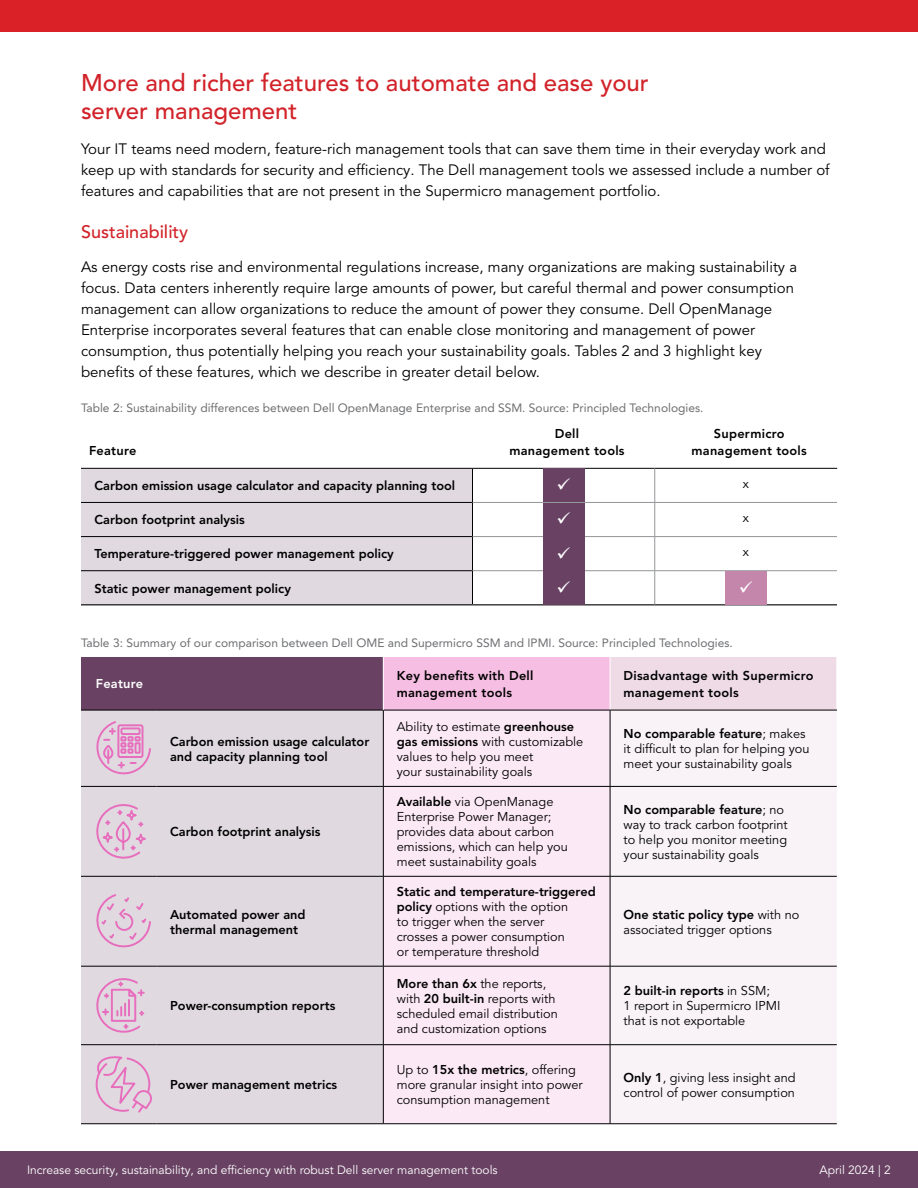
<style>
.page{position:relative;width:918px;height:1188px;background:#fff}
.page>*{position:absolute;margin:0;border:0;box-sizing:border-box;transform-origin:0 0}
.t1{font:500 24px/28.8px "Avenir LT Pro";color:#d2232a}
.t2{font:500 18px "Avenir LT Pro";color:#d2232a}
.t3{font:15px/21px "Avenir LT Pro";color:#000}
.t4{font:12.75px/15px "Avenir LT Pro";color:#000}
.t5{font:800 12.75px/15px "Avenir LT Pro";color:#000}
.t6{font:800 12.75px/16.5px "Avenir LT Pro";letter-spacing:.02em;color:#000;text-align:center}
.t7{font:800 12.75px "Avenir LT Pro";letter-spacing:.02em;color:#fff}
.t8{font:12px "Avenir LT Pro";color:#6d6e71}
.t9{font:12px "Avenir LT Pro";color:#fff}
.s1{font-weight:800}
</style>
<div class="page">
<div style="left:756px;top:1151px;width:162px;height:37px;background:#694263"></div>
<div style="left:81px;top:469px;width:391px;height:135px;background:#e1d9e0"></div>
<hr style="left:81px;top:468px;width:391px;height:1px;background:#000">
<hr style="left:472px;top:468px;width:183px;height:1px;background:#000">
<hr style="left:472px;top:469px;width:1px;height:33px;background:#000">
<hr style="left:655px;top:468px;width:182px;height:1px;background:#000">
<hr style="left:81px;top:502px;width:392px;height:1px;background:#000">
<hr style="left:472px;top:503px;width:1px;height:33px;background:#000">
<hr style="left:81px;top:536px;width:392px;height:1px;background:#000">
<hr style="left:472px;top:537px;width:1px;height:34px;background:#000">
<hr style="left:81px;top:570px;width:392px;height:1px;background:#000">
<hr style="left:472px;top:571px;width:1px;height:33px;background:#000">
<hr style="left:81px;top:604px;width:391px;height:1px;background:#000">
<hr style="left:472px;top:604px;width:183px;height:1px;background:#000">
<hr style="left:655px;top:604px;width:182px;height:1px;background:#000">
<hr style="left:654px;top:469px;width:1px;height:33px;background:#939598">
<hr style="left:473px;top:502px;width:182px;height:1px;background:#939598">
<hr style="left:655px;top:502px;width:182px;height:1px;background:#939598">
<hr style="left:654px;top:503px;width:1px;height:33px;background:#939598">
<hr style="left:473px;top:536px;width:182px;height:1px;background:#939598">
<hr style="left:655px;top:536px;width:182px;height:1px;background:#939598">
<hr style="left:654px;top:537px;width:1px;height:34px;background:#939598">
<hr style="left:473px;top:570px;width:182px;height:1px;background:#939598">
<hr style="left:655px;top:570px;width:182px;height:1px;background:#939598">
<hr style="left:654px;top:571px;width:1px;height:33px;background:#939598">
<div style="left:543px;top:469px;width:41px;height:33px;background:#694263"></div>
<div style="left:543px;top:503px;width:41px;height:33px;background:#694263"></div>
<div style="left:543px;top:537px;width:41px;height:34px;background:#694263"></div>
<div style="left:543px;top:571px;width:41px;height:33px;background:#694263"></div>
<div style="left:725px;top:571px;width:41px;height:33px;background:#c586ac"></div>
<div style="left:81px;top:657px;width:302px;height:53px;background:#694263"></div>
<div style="left:383px;top:657px;width:227px;height:53px;background:#f6bee2"></div>
<div style="left:610px;top:657px;width:227px;height:53px;background:#eedbe6"></div>
<div style="left:81px;top:711px;width:302px;height:412px;background:#e1d9e0"></div>
<div style="left:384px;top:711px;width:226px;height:412px;background:#fce9f6"></div>
<div style="left:611px;top:711px;width:226px;height:412px;background:#f9f3f7"></div>
<hr style="left:610px;top:657px;width:1px;height:53px;background:#fff">
<hr style="left:81px;top:710px;width:76px;height:1px;background:#000">
<hr style="left:157px;top:710px;width:226px;height:1px;background:#000">
<hr style="left:383px;top:710px;width:227px;height:1px;background:#000">
<hr style="left:383px;top:710px;width:1px;height:76px;background:#000">
<hr style="left:610px;top:710px;width:227px;height:1px;background:#000">
<hr style="left:610px;top:710px;width:1px;height:76px;background:#000">
<hr style="left:81px;top:786px;width:76px;height:1px;background:#000">
<hr style="left:157px;top:786px;width:226px;height:1px;background:#000">
<hr style="left:383px;top:786px;width:227px;height:1px;background:#000">
<hr style="left:383px;top:787px;width:1px;height:89px;background:#000">
<hr style="left:610px;top:786px;width:227px;height:1px;background:#000">
<hr style="left:610px;top:787px;width:1px;height:89px;background:#000">
<hr style="left:81px;top:876px;width:76px;height:1px;background:#000">
<hr style="left:157px;top:876px;width:226px;height:1px;background:#000">
<hr style="left:383px;top:876px;width:227px;height:1px;background:#000">
<hr style="left:383px;top:876px;width:1px;height:90px;background:#000">
<hr style="left:610px;top:876px;width:227px;height:1px;background:#000">
<hr style="left:610px;top:876px;width:1px;height:90px;background:#000">
<hr style="left:81px;top:966px;width:76px;height:1px;background:#000">
<hr style="left:157px;top:966px;width:226px;height:1px;background:#000">
<hr style="left:383px;top:966px;width:227px;height:1px;background:#000">
<hr style="left:383px;top:966px;width:1px;height:79px;background:#000">
<hr style="left:610px;top:966px;width:227px;height:1px;background:#000">
<hr style="left:610px;top:966px;width:1px;height:79px;background:#000">
<hr style="left:81px;top:1044px;width:76px;height:1px;background:#000">
<hr style="left:157px;top:1044px;width:226px;height:1px;background:#000">
<hr style="left:383px;top:1044px;width:227px;height:1px;background:#000">
<hr style="left:383px;top:1045px;width:1px;height:79px;background:#000">
<hr style="left:610px;top:1044px;width:227px;height:1px;background:#000">
<hr style="left:610px;top:1045px;width:1px;height:79px;background:#000">
<hr style="left:81px;top:1123px;width:76px;height:1px;background:#000">
<hr style="left:157px;top:1123px;width:226px;height:1px;background:#000">
<hr style="left:383px;top:1123px;width:227px;height:1px;background:#000">
<hr style="left:610px;top:1123px;width:227px;height:1px;background:#000">
<hr style="left:383px;top:657px;width:1px;height:53px;background:#fff">
<svg style="left:94px;top:720px;width:58px;height:56px;background:#e2bad5"></svg>
<svg style="left:94px;top:802px;width:53px;height:58px;background:#e1c5d9"></svg>
<svg style="left:94px;top:893px;width:58px;height:56px;background:#e1cadb"></svg>
<svg style="left:94px;top:976px;width:50px;height:59px;background:#e2c1d8"></svg>
<svg style="left:95px;top:1055px;width:59px;height:59px;background:#e2c4d9"></svg>
<div style="left:0;top:1151px;width:756px;height:37px;background:#694263"></div>
<div style="left:0;top:0;width:918px;height:32px;background:#da2128"></div>
<h1 class="t1" style="left:81px;top:68px;width:569px">More and richer features to automate and ease your server management</h1>
<p class="t3" style="left:81px;top:138px;width:750px">Your IT teams need modern, feature-rich management tools that can save them time in their everyday work and keep up with standards for security and efficiency. The Dell management tools we assessed include a number of features and capabilities that are not present in the Supermicro management portfolio.</p>
<h2 class="t2" style="left:81px;top:221px;width:109px">Sustainability</h2>
<p class="t3" style="left:81px;top:257px;width:718px">As energy costs rise and environmental regulations increase, many organizations are making sustainability a focus. Data centers inherently require large amounts of power, but careful thermal and power consumption management can allow organizations to reduce the amount of power they consume. Dell OpenManage Enterprise incorporates several features that can enable close monitoring and management of power consumption, thus potentially helping you reach your sustainability goals. Tables 2 and 3 highlight key benefits of these features, which we describe in greater detail below.</p>
<p class="t8" style="left:81px;top:400px;width:624px">Table 2: Sustainability differences between Dell OpenManage Enterprise and SSM. Source: Principled Technologies.</p>
<p class="t6" style="left:89px;top:442px;width:49px">Feature</p>
<p class="t6" style="left:509px;top:426px;width:117px">Dell<br>management tools</p>
<p class="t6" style="left:692px;top:426px;width:117px">Supermicro management tools</p>
<p class="t5" style="left:94px;top:478px;width:362px">Carbon emission usage calculator and capacity planning tool</p>
<p class="t4" style="left:743px;top:476px;width:8px">x</p>
<p class="t5" style="left:95px;top:512px;width:152px">Carbon footprint analysis</p>
<p class="t4" style="left:743px;top:511px;width:8px">x</p>
<p class="t5" style="left:95px;top:547px;width:301px">Temperature-triggered power management policy</p>
<p class="t4" style="left:743px;top:545px;width:8px">x</p>
<p class="t5" style="left:95px;top:581px;width:198px">Static power management policy</p>
<p class="t8" style="left:81px;top:635px;width:653px">Table 3: Summary of our comparison between Dell OME and Supermicro SSM and IPMI. Source: Principled Technologies.</p>
<p class="t7" style="left:96px;top:676px;width:49px">Feature</p>
<p class="t6" style="left:397px;top:667px;width:138px;text-align:left">Key benefits with Dell management tools</p>
<p class="t6" style="left:624px;top:667px;width:191px;text-align:left">Disadvantage with Supermicro management tools</p>
<p class="t5" style="left:170px;top:734px;width:201px">Carbon emission usage calculator and capacity planning tool</p>
<p class="t4" style="left:397px;top:719px;width:188px">Ability to estimate <span class="s1">greenhouse gas emissions</span> with customizable values to help you meet<br>your sustainability goals</p>
<p class="t4" style="left:624px;top:726px;width:188px"><span class="s1">No comparable feature</span>; makes it difficult to plan for helping you meet your sustainability goals</p>
<p class="t5" style="left:170px;top:824px;width:152px">Carbon footprint analysis</p>
<p class="t5" style="left:170px;top:907px;width:137px">Automated power and thermal management</p>
<p class="t5" style="left:170px;top:998px;width:167px">Power-consumption reports</p>
<p class="t5" style="left:170px;top:1077px;width:169px">Power management metrics</p>
<p class="t4" style="left:397px;top:795px;width:173px"><span class="s1">Available</span> via OpenManage<br>Enterprise Power Manager; provides data about carbon emissions, which can help you meet sustainability goals</p>
<p class="t4" style="left:624px;top:802px;width:166px"><span class="s1">No comparable feature</span>; no way to track carbon footprint to help you monitor meeting your sustainability goals</p>
<p class="t4" style="left:397px;top:884px;width:200px"><span class="s1">Static and temperature-triggered policy</span> options with the option<br>to trigger when the server<br>crosses a power consumption<br>or temperature threshold</p>
<p class="t4" style="left:624px;top:907px;width:177px"><span class="s1">One static policy type</span> with no associated trigger options</p>
<p class="t4" style="left:397px;top:976px;width:163px"><span class="s1">More than 6x</span> the reports, with <span class="s1">20 built-in</span> reports with scheduled email distribution and customization options</p>
<p class="t4" style="left:624px;top:984px;width:158px"><span class="s1">2 built-in reports</span> in SSM;<br>1 report in Supermicro IPMI that is not exportable</p>
<p class="t4" style="left:397px;top:1062px;width:187px">Up to <span class="s1">15x the metrics</span>, offering more granular insight into power consumption management</p>
<p class="t4" style="left:624px;top:1070px;width:174px"><span class="s1">Only 1</span>, giving less insight and control of power consumption</p>
<p class="t9" style="left:27px;top:1163px;width:472px">Increase security, sustainability, and efficiency with robust Dell server management tools</p>
<p class="t9" style="left:820px;top:1163px;width:73px">April 2024 | 2</p>
</div>
